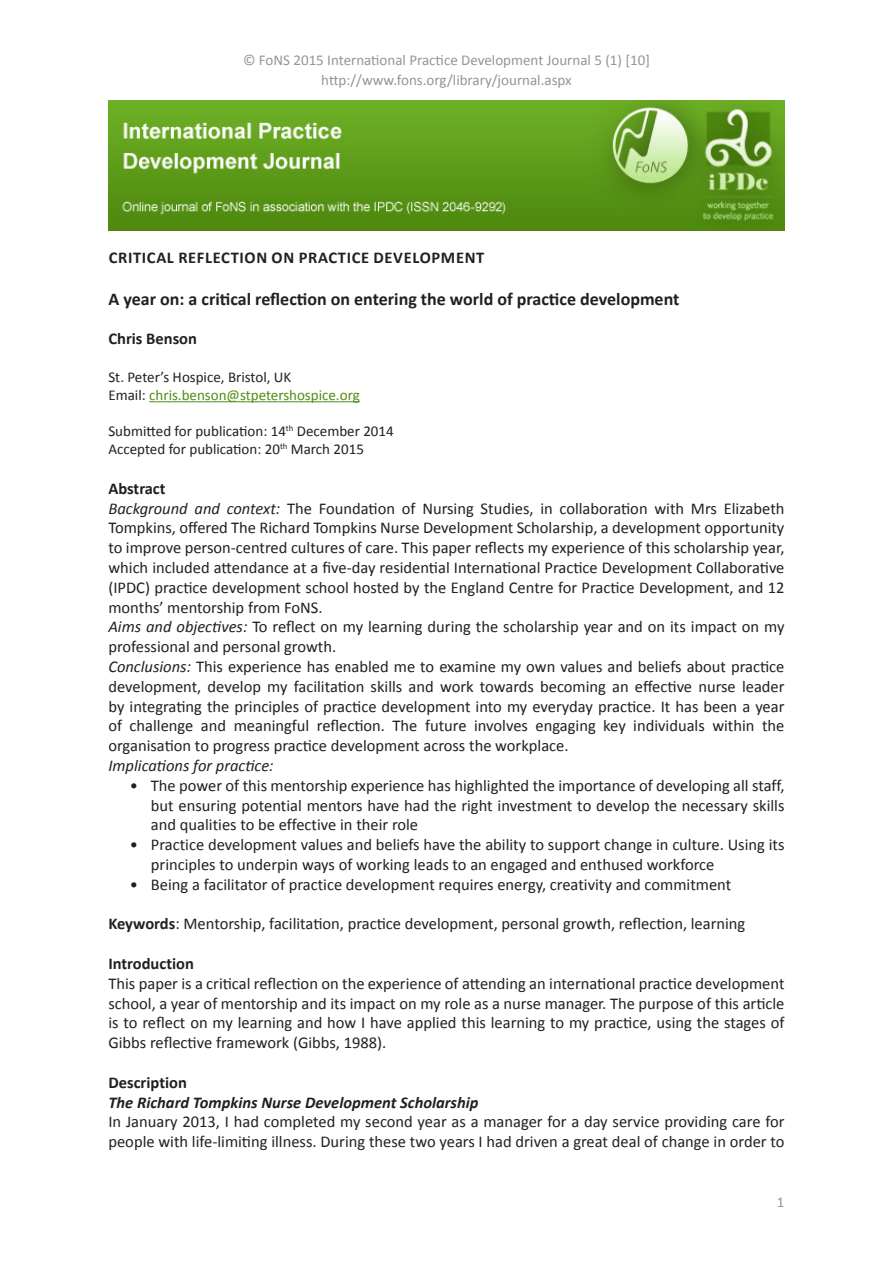
<style>
.page{position:relative;width:893px;height:1263px;background:#fff}
.page>*{position:absolute;margin:0;border:0;box-sizing:border-box;transform-origin:0 0}
.t1{font:700 18px "Calibri";color:#231f20}
.t2{font:16.5px/19.8px "Calibri";color:#231f20}
.t3{font:italic 700 16.5px "Calibri";color:#231f20}
.t4{font:700 16.5px "Calibri";letter-spacing:.025em;color:#231f20}
.t5{font:700 16.5px "Calibri";color:#231f20}
.t6{font:italic 16.5px "Calibri";color:#231f20}
.t7{font:15px/18px "Calibri";color:#231f20}
.t8{font:15px/19.8px "Calibri";color:#939598;text-align:center}
.s1{color:#508c11}
.s2{font-weight:700}
.s3{font-style:italic}
</style>
<div class="page">
<hr style="left:149px;top:401px;width:211px;height:1px;background:#508c11">
<img style="left:108px;top:101px;width:676px;height:129px">
<p class="t8" style="left:243px;top:50px;width:408px">© FoNS 2015 International Practice Development Journal 5 (1) [10] http://www.fons.org/library/journal.aspx</p>
<p class="t4" style="left:109px;top:247px;width:377px">CRITICAL REFLECTION ON PRACTICE DEVELOPMENT</p>
<p class="t1" style="left:108px;top:287px;width:572px">A year on: a critical reflection on entering the world of practice development</p>
<p class="t5" style="left:108px;top:328px;width:90px">Chris Benson</p>
<p class="t7" style="left:108px;top:368px;width:253px">St. Peter’s Hospice, Bristol, UK<br>Email: <span class="s1">chris.benson@stpetershospice.org</span></p>
<p class="t7" style="left:108px;top:422px;width:287px">Submitted for publication: 14<sup>th</sup> December 2014<br>Accepted for publication: 20<sup>th</sup> March 2015</p>
<p class="t2" style="left:108px;top:478px;width:678px"><span class="s2">Abstract<br></span><span class="s3">Background and context:</span> The Foundation of Nursing Studies, in collaboration with Mrs Elizabeth Tompkins, offered The Richard Tompkins Nurse Development Scholarship, a development opportunity to improve person-centred cultures of care. This paper reflects my experience of this scholarship year, which included attendance at a five-day residential International Practice Development Collaborative (IPDC) practice development school hosted by the England Centre for Practice Development, and 12 months’ mentorship from FoNS.<br><span class="s3">Aims and objectives:</span> To reflect on my learning during the scholarship year and on its impact on my professional and personal growth.<br><span class="s3">Conclusions:</span> This experience has enabled me to examine my own values and beliefs about practice development, develop my facilitation skills and work towards becoming an effective nurse leader by integrating the principles of practice development into my everyday practice. It has been a year of challenge and meaningful reflection. The future involves engaging key individuals within the organisation to progress practice development across the workplace.</p>
<p class="t6" style="left:108px;top:754px;width:167px">Implications for practice:</p>
<p class="t2" style="left:151px;top:775px;width:635px;text-align:justify;text-indent:-21px">• The power of this mentorship experience has highlighted the importance of developing all staff, but ensuring potential mentors have had the right investment to develop the necessary skills and qualities to be effective in their role</p>
<p class="t2" style="left:151px;top:835px;width:635px;text-indent:-21px">• Practice development values and beliefs have the ability to support change in culture. Using its principles to underpin ways of working leads to an engaged and enthused workforce</p>
<p class="t2" style="left:130px;top:874px;width:603px">• Being a facilitator of practice development requires energy, creativity and commitment</p>
<p class="t2" style="left:108px;top:914px;width:638px"><span class="s2">Keywords</span>: Mentorship, facilitation, practice development, personal growth, reflection, learning</p>
<p class="t5" style="left:108px;top:953px;width:87px">Introduction</p>
<p class="t2" style="left:108px;top:973px;width:678px;text-align:justify">This paper is a critical reflection on the experience of attending an international practice development school, a year of mentorship and its impact on my role as a nurse manager. The purpose of this article is to reflect on my learning and how I have applied this learning to my practice, using the stages of Gibbs reflective framework (Gibbs, 1988).</p>
<p class="t5" style="left:108px;top:1072px;width:80px">Description</p>
<p class="t3" style="left:108px;top:1091px;width:372px">The Richard Tompkins Nurse Development Scholarship</p>
<p class="t2" style="left:108px;top:1112px;width:678px">In January 2013, I had completed my second year as a manager for a day service providing care for people with life-limiting illness. During these two years I had driven a great deal of change in order to</p>
<p class="t8" style="left:777px;top:1192px;width:9px">1</p>
</div>
